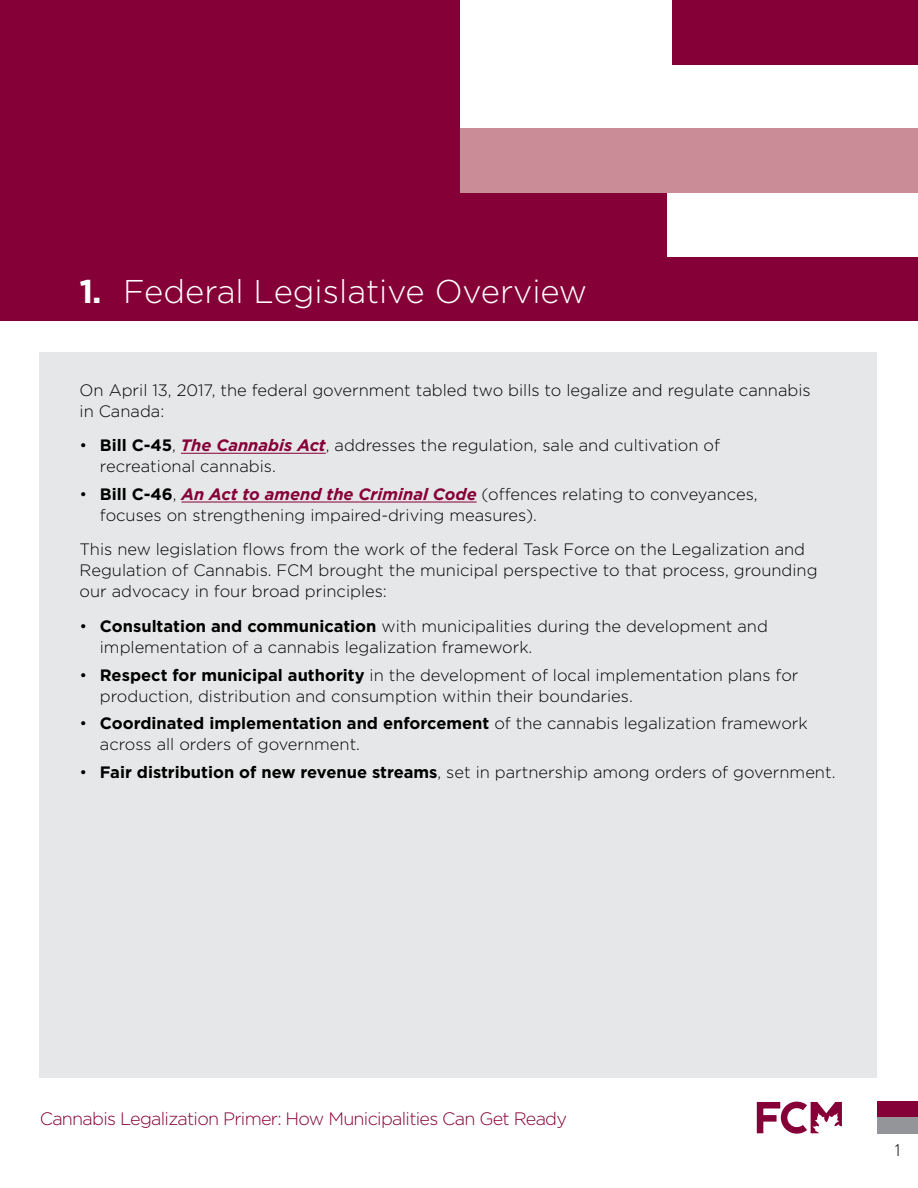
<style>
.page{position:relative;width:918px;height:1188px;background:#fff}
.page>*{position:absolute;margin:0;border:0;box-sizing:border-box;transform-origin:0 0}
.t1{font:300 32.85px "Gotham";color:#fff}
.t2{font:300 18px "Gotham";letter-spacing:-.04em;color:#860038}
.t3{font:300 16.5px/21px "Gotham";color:#000}
.t4{font:300 16.5px "DIN";color:#000}
.s1{font-weight:700}
.s2{font-weight:700;font-style:italic;color:#860038}
</style>
<div class="page">
<div style="left:877px;top:1102px;width:41px;height:16px;background:#860038"></div>
<div style="left:877px;top:1118px;width:41px;height:16px;background:#939598"></div>
<div style="left:40px;top:353px;width:837px;height:725px;background:#e6e7e8"></div>
<hr style="left:0;top:0;width:2px;height:321px;background:#860038">
<div style="left:2px;top:0;width:458px;height:321px;background:#860038"></div>
<div style="left:460px;top:193px;width:458px;height:128px;background:#860038"></div>
<div style="left:668px;top:184px;width:250px;height:73px;background:#fff"></div>
<div style="left:460px;top:129px;width:458px;height:64px;background:#ca8d97"></div>
<div style="left:673px;top:0;width:245px;height:65px;background:#860038"></div>
<hr style="left:181px;top:453px;width:145px;height:1px;background:#860038">
<hr style="left:181px;top:502px;width:296px;height:1px;background:#860038">
<svg style="left:757px;top:1102px;width:85px;height:32px"></svg>
<h1 class="t1" style="left:80px;top:274px;width:509px"><span class="s1">1.</span> Federal Legislative Overview</h1>
<p class="t3" style="left:80px;top:379px;width:733px">On April 13, 2017, the federal government tabled two bills to legalize and regulate cannabis in Canada:</p>
<p class="t3" style="left:100px;top:435px;width:622px;text-indent:-20px">• <span class="s1">Bill C-45</span>, <span class="s2">The Cannabis Act</span>, addresses the regulation, sale and cultivation of recreational cannabis.</p>
<p class="t3" style="left:100px;top:483px;width:659px;text-indent:-20px">• <span class="s1">Bill C-46</span>, <span class="s2">An Act to amend the Criminal Code</span> (offences relating to conveyances, focuses on strengthening impaired-driving measures).</p>
<p class="t3" style="left:80px;top:539px;width:740px">This new legislation flows from the work of the federal Task Force on the Legalization and<br>Regulation of Cannabis. FCM brought the municipal perspective to that process, grounding our advocacy in four broad principles:</p>
<p class="t3" style="left:100px;top:615px;width:670px;text-indent:-20px">• <span class="s1">Consultation and communication</span> with municipalities during the development and implementation of a cannabis legalization framework.</p>
<p class="t3" style="left:100px;top:664px;width:700px;text-indent:-20px">• <span class="s1">Respect for municipal authority</span> in the development of local implementation plans for production, distribution and consumption within their boundaries.</p>
<p class="t3" style="left:100px;top:713px;width:709px;text-indent:-20px">• <span class="s1">Coordinated implementation and enforcement</span> of the cannabis legalization framework across all orders of government.</p>
<p class="t3" style="left:80px;top:762px;width:757px">• <span class="s1">Fair distribution of new revenue streams</span>, set in partnership among orders of government.</p>
<p class="t2" style="left:40px;top:1109px;width:529px">Cannabis Legalization Primer: How Municipalities Can Get Ready</p>
<p class="t4" style="left:893px;top:1140px;width:10px">1</p>
</div>
